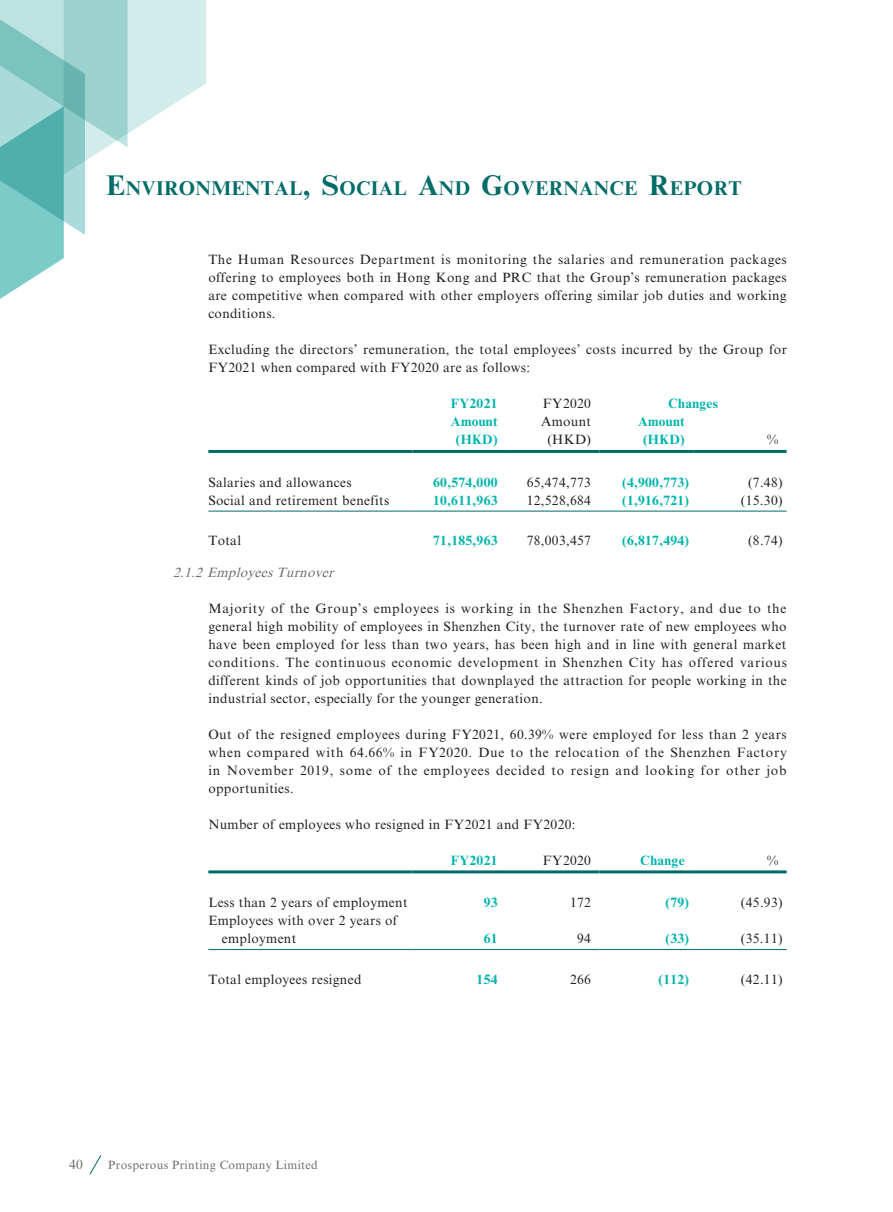
<style>
.page{position:relative;width:893px;height:1212px;background:#fff}
.page>*{position:absolute;margin:0;border:0;box-sizing:border-box;transform-origin:0 0}
.t1{font:700 19.95px "Times New Roman MT Std";letter-spacing:.02em;color:#006c67}
.t2{font:13.5px/18px "Times New Roman MT Std";letter-spacing:.025em;color:#231f20;text-align:justify}
.t3{font:700 13.5px/18px "Times New Roman MT Std";letter-spacing:.025em;color:#00b4ac;text-align:center}
.t4{font:italic 13.5px "Times New Roman MT Std";color:#6c6d70}
.t5{font:13.5px "Times New Roman MT Std";color:#6c6d70}
.t6{font:12px "Times New Roman MT Std";letter-spacing:.025em;color:#6c6d70}
.s1{font-size:28.5px}
</style>
<div class="page">
<svg style="left:89px;top:1155px;width:13px;height:20px"></svg>
<svg style="left:0;top:0;width:206px;height:299px"></svg>
<hr style="left:208px;top:450px;width:204px;height:3px;background:#006c67">
<hr style="left:412px;top:450px;width:94px;height:3px;background:#006c67">
<hr style="left:506px;top:450px;width:94px;height:3px;background:#006c67">
<hr style="left:600px;top:450px;width:93px;height:3px;background:#006c67">
<hr style="left:693px;top:450px;width:94px;height:3px;background:#006c67">
<hr style="left:208px;top:511px;width:204px;height:1px;background:#006c67">
<hr style="left:412px;top:511px;width:94px;height:1px;background:#006c67">
<hr style="left:506px;top:511px;width:94px;height:1px;background:#006c67">
<hr style="left:600px;top:511px;width:93px;height:1px;background:#006c67">
<hr style="left:693px;top:511px;width:94px;height:1px;background:#006c67">
<hr style="left:208px;top:870px;width:204px;height:3px;background:#006c67">
<hr style="left:412px;top:870px;width:94px;height:3px;background:#006c67">
<hr style="left:506px;top:870px;width:94px;height:3px;background:#006c67">
<hr style="left:600px;top:870px;width:93px;height:3px;background:#006c67">
<hr style="left:693px;top:870px;width:94px;height:3px;background:#006c67">
<hr style="left:208px;top:949px;width:204px;height:1px;background:#006c67">
<hr style="left:412px;top:949px;width:94px;height:1px;background:#006c67">
<hr style="left:506px;top:949px;width:94px;height:1px;background:#006c67">
<hr style="left:600px;top:949px;width:93px;height:1px;background:#006c67">
<hr style="left:693px;top:949px;width:94px;height:1px;background:#006c67">
<h1 class="t1" style="left:106px;top:176px;width:637px"><span class="s1">E</span>NVIRONMENTAL<span class="s1">, S</span>OCIAL <span class="s1">A</span>ND <span class="s1">G</span>OVERNANCE <span class="s1">R</span>EPORT</h1>
<p class="t2" style="left:208px;top:251px;width:580px">The Human Resources Department is monitoring the salaries and remuneration packages offering to employees both in Hong Kong and PRC that the Group’s remuneration packages are competitive when compared with other employers offering similar job duties and working conditions.</p>
<p class="t2" style="left:208px;top:341px;width:580px">Excluding the directors’ remuneration, the total employees’ costs incurred by the Group for<br>FY2021 when compared with FY2020 are as follows:</p>
<p class="t3" style="left:451px;top:394px;width:48px">FY2021</p>
<p class="t2" style="left:543px;top:395px;width:50px">FY2020</p>
<p class="t3" style="left:668px;top:394px;width:51px">Changes</p>
<p class="t3" style="left:451px;top:412px;width:48px">Amount (HKD)</p>
<p class="t2" style="left:541px;top:413px;width:52px;text-align:center">Amount (HKD)</p>
<p class="t3" style="left:638px;top:412px;width:48px">Amount (HKD)</p>
<p class="t2" style="left:767px;top:431px;width:13px">%</p>
<p class="t2" style="left:208px;top:473px;width:145px">Salaries and allowances</p>
<p class="t3" style="left:433px;top:473px;width:66px">60,574,000</p>
<p class="t2" style="left:527px;top:473px;width:66px">65,474,773</p>
<p class="t3" style="left:622px;top:473px;width:68px">(4,900,773)</p>
<p class="t2" style="left:748px;top:473px;width:36px">(7.48)</p>
<p class="t2" style="left:208px;top:491px;width:182px">Social and retirement benefits</p>
<p class="t3" style="left:433px;top:491px;width:66px">10,611,963</p>
<p class="t2" style="left:527px;top:491px;width:66px">12,528,684</p>
<p class="t3" style="left:622px;top:491px;width:68px">(1,916,721)</p>
<p class="t2" style="left:741px;top:491px;width:43px">(15.30)</p>
<p class="t2" style="left:208px;top:532px;width:34px">Total</p>
<p class="t3" style="left:433px;top:531px;width:66px">71,185,963</p>
<p class="t2" style="left:527px;top:532px;width:66px">78,003,457</p>
<p class="t3" style="left:622px;top:531px;width:68px">(6,817,494)</p>
<p class="t2" style="left:748px;top:532px;width:36px">(8.74)</p>
<p class="t4" style="left:173px;top:564px;width:166px">2.1.2 EmployeesTurnover</p>
<p class="t2" style="left:208px;top:599px;width:580px">Majority of the Group’s employees is working in the Shenzhen Factory, and due to the general high mobility of employees in Shenzhen City, the turnover rate of new employees who have been employed for less than two years, has been high and in line with general market conditions. The continuous economic development in Shenzhen City has offered various different kinds of job opportunities that downplayed the attraction for people working in the industrial sector, especially for the younger generation.</p>
<p class="t2" style="left:208px;top:725px;width:580px">Out of the resigned employees during FY2021, 60.39% were employed for less than 2 years when compared with 64.66% in FY2020. Due to the relocation of the Shenzhen Factory in November 2019, some of the employees decided to resign and looking for other job opportunities.</p>
<p class="t2" style="left:208px;top:815px;width:369px">Number of employees who resigned in FY2021 and FY2020:</p>
<p class="t3" style="left:451px;top:851px;width:48px">FY2021</p>
<p class="t2" style="left:543px;top:851px;width:50px">FY2020</p>
<p class="t3" style="left:640px;top:851px;width:46px">Change</p>
<p class="t2" style="left:767px;top:851px;width:13px">%</p>
<p class="t2" style="left:208px;top:893px;width:201px">Less than 2 years of employment</p>
<p class="t3" style="left:484px;top:893px;width:15px">93</p>
<p class="t2" style="left:570px;top:893px;width:22px">172</p>
<p class="t3" style="left:666px;top:893px;width:25px">(79)</p>
<p class="t2" style="left:741px;top:893px;width:43px">(45.93)</p>
<p class="t2" style="left:222px;top:911px;width:177px;text-indent:-14px">Employees with over 2 years of employment</p>
<p class="t3" style="left:484px;top:929px;width:15px">61</p>
<p class="t2" style="left:577px;top:929px;width:15px">94</p>
<p class="t3" style="left:666px;top:929px;width:25px">(33)</p>
<p class="t2" style="left:741px;top:929px;width:43px">(35.11)</p>
<p class="t2" style="left:208px;top:970px;width:155px">Total employees resigned</p>
<p class="t3" style="left:477px;top:970px;width:22px">154</p>
<p class="t2" style="left:570px;top:970px;width:22px">266</p>
<p class="t3" style="left:658px;top:970px;width:32px">(112)</p>
<p class="t2" style="left:741px;top:970px;width:43px">(42.11)</p>
<p class="t5" style="left:69px;top:1157px;width:15px">40</p>
<p class="t6" style="left:108px;top:1158px;width:211px">Prosperous Printing Company Limited</p>
</div>
